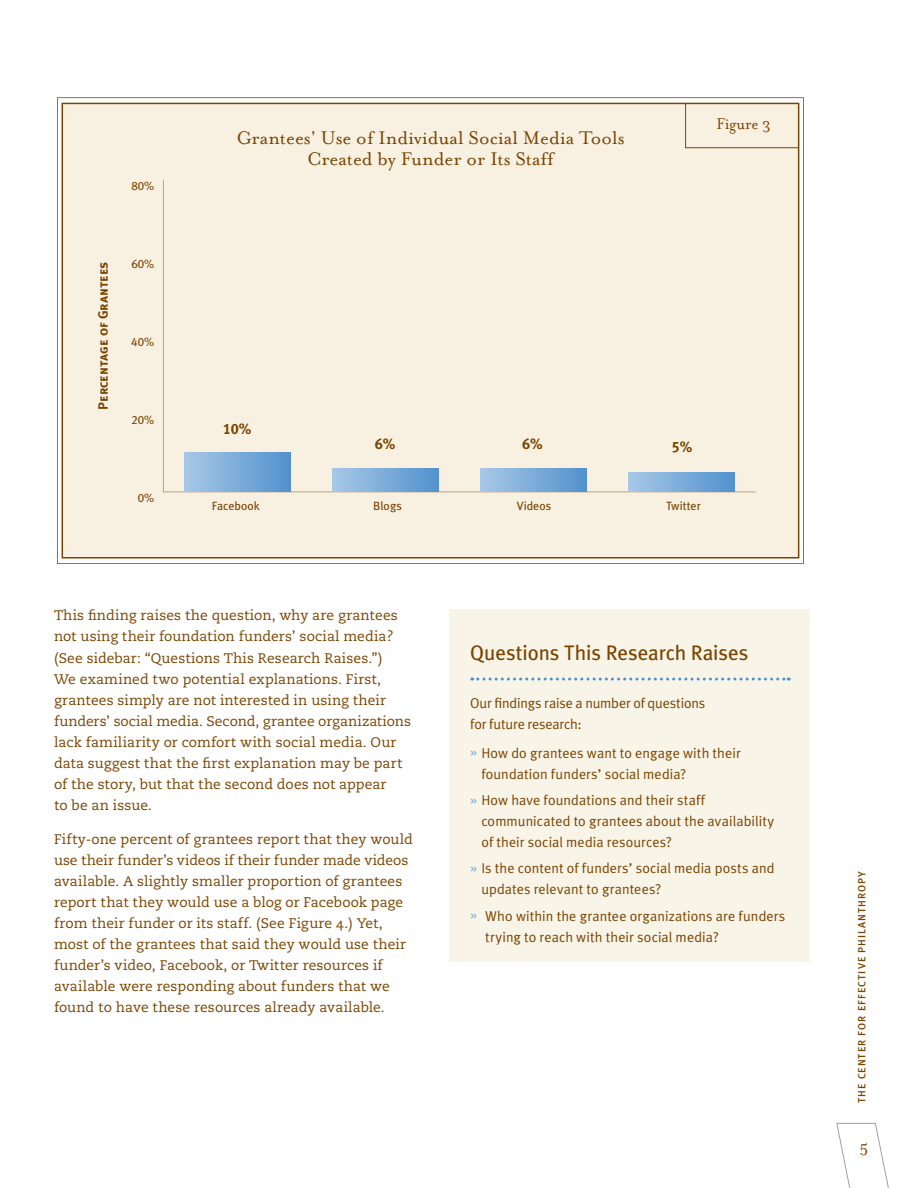
<style>
.page{position:relative;width:918px;height:1188px;background:#fff}
.page>*{position:absolute;margin:0;border:0;box-sizing:border-box;transform-origin:0 0}
.t1{font:21px/21px "Mrs Eaves Roman";color:#794400;text-align:center}
.t2{font:21px "Meta Plus";letter-spacing:-.005em;color:#794400}
.t3{font:18px "Mrs Eaves Roman";color:#794400;scale:.92 1}
.t4{font:18px "Mrs Eaves Roman";color:#794400}
.t5{font:15px "Meta Plus Bold Caps";color:#794400}
.t6{font:14.25px/21px "Meta Plus Normal";letter-spacing:.005em;color:#794400}
.t7{font:14.25px/21px "Meta Plus Normal";letter-spacing:-.015em;color:#794400}
.t8{font:13.8px/21px "Caecilia Roman Os F";letter-spacing:.005em;color:#794400}
.t9{font:13.5px "Meta Plus Bold Caps";color:#794400}
.t10{font:12px "Meta Plus";color:#794400}
.t11{font:12px "Meta Plus Book Caps";color:#794400}
.t12{font:10.5px "Meta Plus Medium Caps";letter-spacing:.095em;color:#794400}
.s1{font-family:"Caecilia Roman Os F";color:#7cacda}
</style>
<div class="page">
<svg style="left:836px;top:1123px;width:53px;height:65px"></svg>
<div style="left:450px;top:609px;width:360px;height:353px;background:#f9f4e8"></div>
<svg style="left:472px;top:678px;width:317px;height:3px"></svg>
<svg style="left:57px;top:97px;width:747px;height:467px"></svg>
<div style="left:62px;top:103px;width:737px;height:456px;background:#f8f1e2"></div>
<svg style="left:685px;top:103px;width:114px;height:45px;background:#f0e6d4"></svg>
<hr style="left:163px;top:491px;width:592px;height:1px;background:#bca280">
<hr style="left:163px;top:180px;width:1px;height:312px;background:#bca280">
<div style="left:184px;top:453px;width:107px;height:39px;background:linear-gradient(to right,#a8c8e6,#5191cd)"></div>
<div style="left:332px;top:468px;width:107px;height:24px;background:linear-gradient(to right,#a8c8e6,#5191cd)"></div>
<div style="left:480px;top:468px;width:107px;height:24px;background:linear-gradient(to right,#a8c8e6,#5191cd)"></div>
<div style="left:628px;top:472px;width:107px;height:20px;background:linear-gradient(to right,#a8c8e6,#5191cd)"></div>
<p class="t11" style="left:131px;top:179px;width:24px">80%</p>
<p class="t9" style="left:95px;top:410px;width:150px;rotate:-90deg">Percentage of Grantees</p>
<p class="t11" style="left:131px;top:257px;width:24px">60%</p>
<p class="t11" style="left:131px;top:335px;width:24px">40%</p>
<p class="t11" style="left:131px;top:413px;width:24px">20%</p>
<p class="t11" style="left:138px;top:491px;width:18px">0%</p>
<h1 class="t1" style="left:236px;top:128px;width:390px">Grantees' Use of Individual Social Media Tools<br>Created by Funder or Its Staff</h1>
<h2 class="t3" style="left:717px;top:114px;width:60px">Figure 3</h2>
<p class="t5" style="left:223px;top:420px;width:30px">10%</p>
<p class="t5" style="left:375px;top:435px;width:22px">6%</p>
<p class="t5" style="left:522px;top:435px;width:22px">6%</p>
<p class="t5" style="left:672px;top:438px;width:22px">5%</p>
<p class="t10" style="left:212px;top:499px;width:49px">Facebook</p>
<p class="t10" style="left:373px;top:499px;width:30px">Blogs</p>
<p class="t10" style="left:517px;top:499px;width:36px">Videos</p>
<p class="t10" style="left:666px;top:499px;width:36px">Twitter</p>
<p class="t8" style="left:54px;top:605px;width:359px">This finding raises the question, why are grantees not using their foundation funders’ social media? (See sidebar: “Questions This Research Raises.”)<br>We examined two potential explanations. First, grantees simply are not interested in using their funders’ social media. Second, grantee organizations lack familiarity or comfort with social media. Our data suggest that the first explanation may be part of the story, but that the second does not appear<br>to be an issue.</p>
<p class="t8" style="left:54px;top:829px;width:360px">Fifty-one percent of grantees report that they would use their funder’s videos if their funder made videos available. A slightly smaller proportion of grantees report that they would use a blog or Facebook page from their funder or its staff. (See Figure 4.) Yet, most of the grantees that said they would use their funder’s video, Facebook, or Twitter resources if available were responding about funders that we found to have these resources already available.</p>
<h1 class="t2" style="left:470px;top:640px;width:280px">Questions This Research Raises</h1>
<p class="t7" style="left:470px;top:692px;width:237px">Our findings raise a number of questions for future research:</p>
<p class="t6" style="left:481px;top:742px;width:261px;text-indent:-11px"><span class="s1">»</span> How do grantees want to engage with their foundation funders’ social media?</p>
<p class="t6" style="left:481px;top:789px;width:294px;text-indent:-11px"><span class="s1">»</span> How have foundations and their staff communicated to grantees about the availability of their social media resources?</p>
<p class="t6" style="left:481px;top:858px;width:295px;text-indent:-11px"><span class="s1">»</span> Is the content of funders’ social media posts and updates relevant to grantees?</p>
<p class="t6" style="left:485px;top:905px;width:301px;text-indent:-15px"><span class="s1">»</span> Who within the grantee organizations are funders trying to reach with their social media?</p>
<p class="t12" style="left:856px;top:1103px;width:234px;rotate:-90deg">THE CENTER FOR EFFECTIVE PHILANTHROPY</p>
<h2 class="t4" style="left:860px;top:1137px;width:10px">5</h2>
</div>
